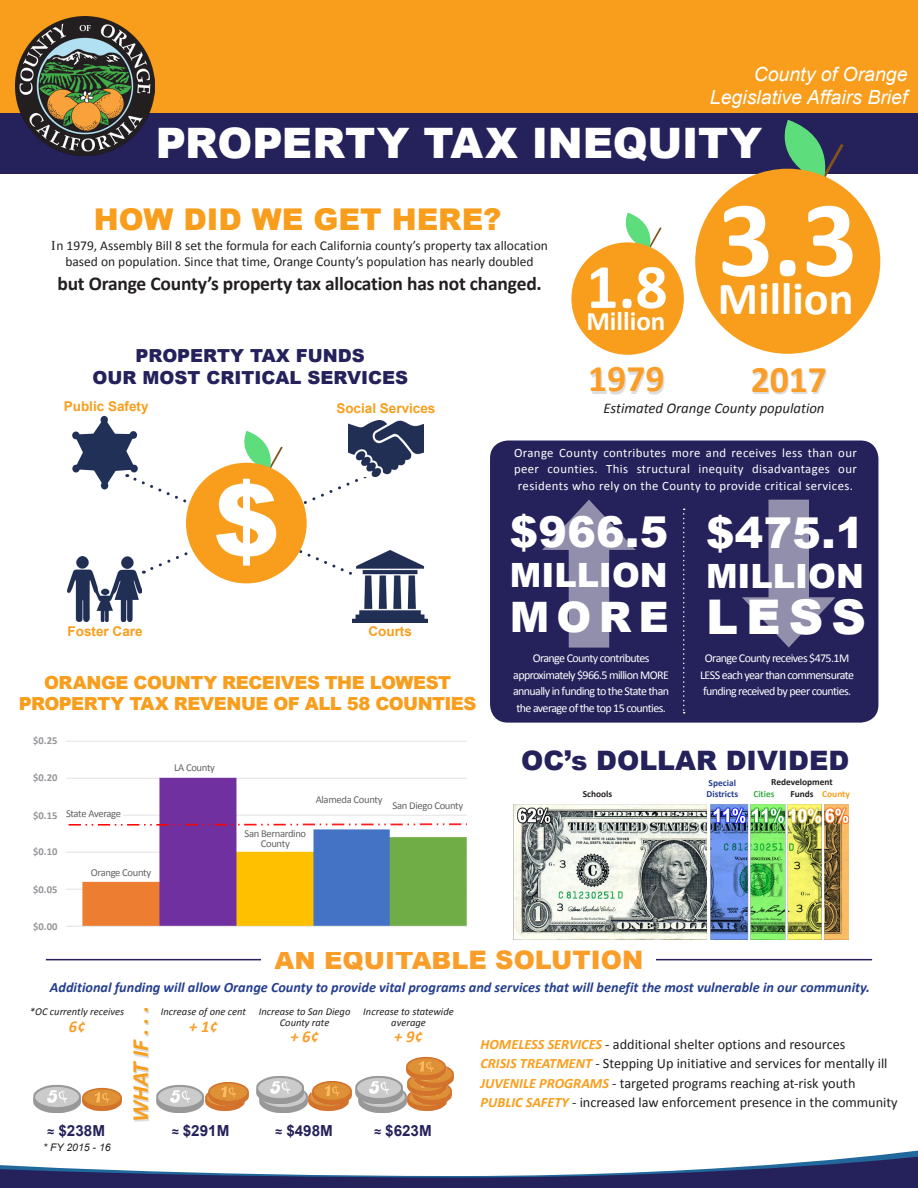
<style>
.page{position:relative;width:918px;height:1188px;background:#fff}
.page>*{position:absolute;margin:0;border:0;box-sizing:border-box;transform-origin:0 0}
.t1{font:700 108.75px "Calibri";color:#fff}
.t2{font:900 99.3px "Arial";color:#fff}
.t3{font:700 63.45px "Calibri";color:#fff}
.t4{font:900 47.85px "Arial";color:#fff}
.t5{font:700 46.2px "Calibri";color:#fff}
.t6{font:900 42.6px "Arial";letter-spacing:.01em;color:#fff}
.t7{font:900 42px "Arial";color:#fff}
.t8{font:700 37.65px "Calibri";color:#fa9e29}
.t9{font:900 33.45px "Arial";color:#fff}
.t10{font:900 30px "Arial";color:#f89e1c}
.t11{font:700 27px "Calibri";color:#fff}
.t12{font:900 26.85px "Arial";color:#25215a}
.t13{font:900 25.5px "Arial";color:#fa9e29}
.t14{font:italic 700 23.25px "Calibri";color:#f89e1c}
.t15{font:700 19.5px "Calibri";letter-spacing:-.01em;color:#231f20}
.t16{font:italic 19.5px "Arial";color:#fff}
.t17{font:900 18px/21px "Arial";letter-spacing:-.025em;color:#f89e1c;text-align:center}
.t18{font:900 18px "Arial";color:#25215a}
.t19{font:italic 700 16.5px "Calibri";color:#fa9e29}
.t20{font:700 15.15px "Arial";color:#25215a}
.t21{font:italic 14.85px "Calibri";color:#231f20}
.t22{font:14.25px "Calibri";color:#231f20}
.t23{font:italic 700 14.25px "Calibri";color:#253f8e}
.t24{font:13.5px/16.2px "Calibri";color:#231f20;text-align:center}
.t25{font:700 13.5px "Arial";color:#f89e1c}
.t26{font:12.75px/16.5px "Calibri";letter-spacing:.03em;color:#fff;text-align:center}
.t27{font:12px/16.5px "Calibri";letter-spacing:-.05em;color:#fff;text-align:center}
.t28{font:10.65px/9.8px "Calibri";letter-spacing:-.03em;color:#636366;text-align:center}
.t29{font:700 10.65px "Calibri";color:#939598}
.t30{font:italic 10.5px/10.5px "Calibri";color:#231f20;text-align:center}
.t31{font:italic 10.5px "Arial";color:#231f20}
.t32{font:700 9.3px "Calibri";color:#231f20}
.t33{font:700 9.3px "Calibri";color:#253f8e}
.t34{font:700 9.3px "Calibri";color:#40ae49}
.t35{font:700 9.3px "Calibri";color:#f89e1c}
.s1{font-family:"Times New Roman"}
.s2{font-size:12px}
.s3{font-weight:700;font-style:italic;color:#f89e1c}
</style>
<div class="page">
<div style="left:0;top:0;width:918px;height:114px;background:#f89e1c"></div>
<svg style="left:0;top:1150px;width:918px;height:38px"></svg>
<div style="left:0;top:114px;width:918px;height:60px;background:#25215a"></div>
<img style="left:16px;top:17px;width:138px;height:138px">
<svg style="left:619px;top:213px;width:43px;height:38px"></svg>
<div style="left:571px;top:242px;width:113px;height:113px;background:#f89e1c;border-radius:50%"></div>
<svg style="left:769px;top:120px;width:75px;height:65px"></svg>
<div style="left:695px;top:169px;width:185px;height:185px;background:#f89e1c;border-radius:50%"></div>
<div style="left:490px;top:441px;width:388px;height:282px;background:#25215a;border-radius:18px"></div>
<div style="left:569px;top:534px;width:40px;height:114px;background:#918fac"></div>
<svg style="left:542px;top:500px;width:94px;height:50px"></svg>
<div style="left:769px;top:500px;width:40px;height:113px;background:#918fac"></div>
<svg style="left:742px;top:597px;width:94px;height:51px"></svg>
<svg style="left:683px;top:509px;width:2px;height:204px"></svg>
<svg style="left:72px;top:415px;width:317px;height:177px"></svg>
<img style="left:67px;top:557px;width:74px;height:64px">
<img style="left:353px;top:551px;width:74px;height:72px">
<img style="left:349px;top:420px;width:75px;height:56px">
<img style="left:33px;top:1085px;width:48px;height:28px">
<img style="left:82px;top:1088px;width:40px;height:23px">
<img style="left:156px;top:1085px;width:48px;height:28px">
<img style="left:205px;top:1092px;width:37px;height:19px">
<img style="left:208px;top:1082px;width:41px;height:24px">
<img style="left:260px;top:1090px;width:48px;height:23px">
<img style="left:256px;top:1076px;width:48px;height:28px">
<img style="left:308px;top:1092px;width:39px;height:19px">
<img style="left:312px;top:1081px;width:40px;height:24px">
<img style="left:359px;top:1090px;width:48px;height:23px">
<img style="left:355px;top:1076px;width:48px;height:28px">
<img style="left:407px;top:1096px;width:39px;height:15px">
<img style="left:412px;top:1088px;width:40px;height:17px">
<img style="left:407px;top:1080px;width:40px;height:16px">
<img style="left:413px;top:1066px;width:41px;height:22px">
<img style="left:406px;top:1057px;width:40px;height:23px">
<hr style="left:46px;top:959px;width:826px;height:1px;background:#25215a">
<div style="left:262px;top:951px;width:394px;height:25px;background:#fff"></div>
<img style="left:514px;top:804px;width:335px;height:135px">
<img style="left:66px;top:741px;width:401px;height:186px">
<div style="left:91px;top:868px;width:61px;height:11px;background:#fff"></div>
<div style="left:174px;top:763px;width:62px;height:11px;background:#fff"></div>
<div style="left:242px;top:829px;width:67px;height:21px;background:#fff"></div>
<div style="left:316px;top:795px;width:72px;height:12px;background:#fff"></div>
<div style="left:393px;top:801px;width:72px;height:12px;background:#fff"></div>
<div style="left:66px;top:809px;width:57px;height:11px;background:#fff"></div>
<p class="t16" style="left:754px;top:62px;width:155px">County of Orange</p>
<p class="t16" style="left:710px;top:85px;width:199px">Legislative Affairs Brief</p>
<p class="t7" style="left:156px;top:112px;width:608px">PROPERTY TAX INEQUITY</p>
<p class="t10" style="left:94px;top:197px;width:409px">HOW DID WE GET HERE?</p>
<p class="t24" style="left:51px;top:238px;width:498px"><span class="s1">I</span>n 1979, Assembly Bill 8 set the formula for each California county’s property tax allocation based on population. Since that time, Orange County’s population has nearly doubled</p>
<p class="t15" style="left:57px;top:271px;width:486px">but Orange County’s property tax allocation has not changed.</p>
<p class="t3" style="left:586px;top:246px;width:83px">1.8</p>
<p class="t11" style="left:586px;top:304px;width:81px">Million</p>
<p class="t1" style="left:718px;top:170px;width:141px">3.3</p>
<p class="t5" style="left:718px;top:269px;width:137px">Million</p>
<p class="t18" style="left:136px;top:343px;width:231px">PROPERTY TAX FUNDS</p>
<p class="t18" style="left:92px;top:364px;width:317px">OUR MOST CRITICAL SERVICES</p>
<p class="t8" style="left:588px;top:355px;width:78px">1979</p>
<p class="t8" style="left:751px;top:355px;width:78px">2017</p>
<p class="t25" style="left:64px;top:397px;width:86px">Public Safety</p>
<p class="t25" style="left:68px;top:622px;width:77px">Foster Care</p>
<p class="t2" style="left:213px;top:448px;width:68px">$</p>
<p class="t25" style="left:336px;top:399px;width:101px">Social Services</p>
<p class="t25" style="left:368px;top:622px;width:45px">Courts</p>
<p class="t17" style="left:19px;top:671px;width:459px">ORANGE COUNTY RECEIVES THE LOWEST<br>PROPERTY TAX REVENUE OF ALL 58 COUNTIES</p>
<p class="t29" style="left:33px;top:733px;width:26px">$0.25</p>
<p class="t29" style="left:33px;top:771px;width:26px">$0.20</p>
<p class="t29" style="left:33px;top:808px;width:26px">$0.15</p>
<p class="t29" style="left:33px;top:845px;width:26px">$0.10</p>
<p class="t29" style="left:33px;top:882px;width:26px">$0.05</p>
<p class="t29" style="left:33px;top:920px;width:26px">$0.00</p>
<p class="t28" style="left:66px;top:809px;width:57px">State Average</p>
<p class="t28" style="left:91px;top:868px;width:62px">Orange County</p>
<p class="t28" style="left:174px;top:763px;width:42px">LA County</p>
<p class="t28" style="left:244px;top:828px;width:63px">San Bernardino<br>County</p>
<p class="t28" style="left:316px;top:795px;width:68px">Alameda County</p>
<p class="t28" style="left:393px;top:801px;width:72px">San Diego County</p>
<p class="t21" style="left:603px;top:398px;width:223px">Estimated Orange County population</p>
<p class="t26" style="left:514px;top:444px;width:344px">Orange County contributes more and receives less than our peer counties. This structural inequity disadvantages our residents who rely on the County to provide critical services.</p>
<p class="t6" style="left:510px;top:501px;width:160px">$966.5</p>
<p class="t9" style="left:510px;top:550px;width:159px">MILLION</p>
<p class="t7" style="left:510px;top:586px;width:161px">MORE</p>
<p class="t6" style="left:706px;top:502px;width:160px">$475.1</p>
<p class="t9" style="left:706px;top:552px;width:159px">MILLION</p>
<p class="t4" style="left:706px;top:582px;width:161px">LESS</p>
<p class="t27" style="left:513px;top:650px;width:158px">Orange County contributes approximately $966.5 million MORE annually in funding to the State than the average of the top 15 counties.</p>
<p class="t27" style="left:700px;top:650px;width:155px">Orange County receives $475.1M<br>LESS each year than commensurate funding received by peer counties.</p>
<p class="t12" style="left:521px;top:741px;width:330px">OC’s DOLLAR DIVIDED</p>
<p class="t32" style="left:583px;top:788px;width:31px">Schools</p>
<p class="t34" style="left:753px;top:787px;width:23px">Cities</p>
<p class="t35" style="left:822px;top:788px;width:29px">County</p>
<p class="t32" style="left:771px;top:776px;width:63px">Redevelopment</p>
<p class="t32" style="left:790px;top:788px;width:25px">Funds</p>
<p class="t33" style="left:709px;top:777px;width:29px">Special</p>
<p class="t33" style="left:706px;top:788px;width:33px">Districts</p>
<p class="t13" style="left:275px;top:942px;width:370px">AN EQUITABLE SOLUTION</p>
<p class="t23" style="left:50px;top:978px;width:822px">Additional funding will allow Orange County to provide vital programs and services that will benefit the most vulnerable in our community.</p>
<p class="t30" style="left:30px;top:1006px;width:96px">*OC currently receives</p>
<p class="t19" style="left:69px;top:1016px;width:18px">6¢</p>
<p class="t20" style="left:48px;top:1120px;width:59px"><span class="s2">≈</span> $238M</p>
<p class="t31" style="left:43px;top:1141px;width:69px">* FY 2015 - 16</p>
<p class="t14" style="left:126px;top:1122px;width:118px;rotate:-90deg">WHAT IF . . .</p>
<p class="t30" style="left:161px;top:1006px;width:87px">Increase of one cent</p>
<p class="t19" style="left:189px;top:1016px;width:30px">+ 1¢</p>
<p class="t30" style="left:259px;top:1006px;width:93px">Increase to San Diego<br>County rate</p>
<p class="t19" style="left:290px;top:1026px;width:30px">+ 6¢</p>
<p class="t20" style="left:172px;top:1120px;width:59px"><span class="s2">≈</span> $291M</p>
<p class="t20" style="left:276px;top:1120px;width:59px"><span class="s2">≈</span> $498M</p>
<p class="t30" style="left:363px;top:1006px;width:92px">Increase to statewide average</p>
<p class="t19" style="left:394px;top:1026px;width:30px">+ 9¢</p>
<p class="t20" style="left:374px;top:1120px;width:59px"><span class="s2">≈</span> $623M</p>
<p class="t22" style="left:480px;top:1035px;width:366px"><span class="s3">HOMELESS SERVICES</span> - additional shelter options and resources</p>
<p class="t22" style="left:480px;top:1055px;width:409px"><span class="s3">CRISIS TREATMENT</span> - Stepping Up initiative and services for mentally ill</p>
<p class="t22" style="left:480px;top:1074px;width:377px"><span class="s3">JUVENILE PROGRAMS</span> - targeted programs reaching at-risk youth</p>
<p class="t22" style="left:480px;top:1094px;width:419px"><span class="s3">PUBLIC SAFETY</span> - increased law enforcement presence in the community</p>
</div>
